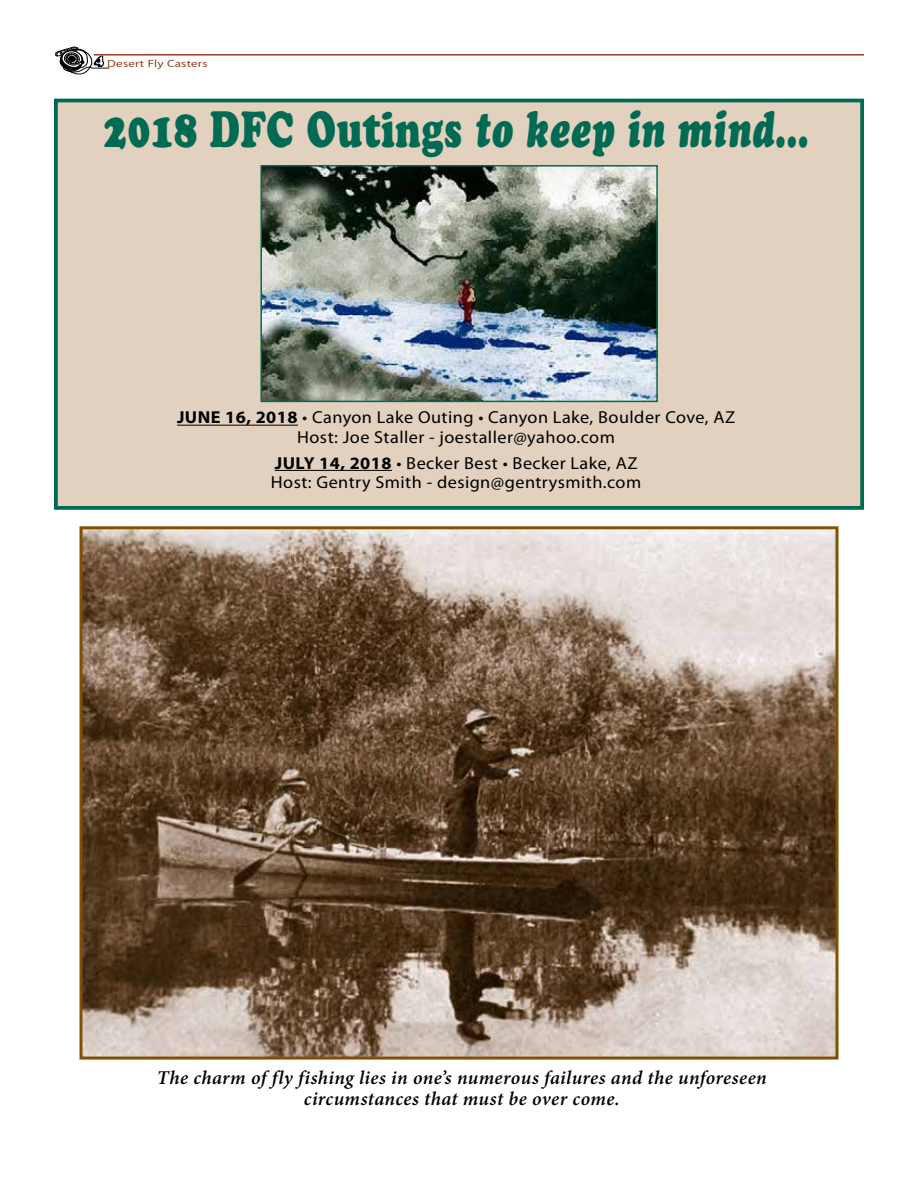
<style>
.page{position:relative;width:918px;height:1188px;background:#fff}
.page>*{position:absolute;margin:0;border:0;box-sizing:border-box;transform-origin:0 0}
.t1{font:italic 50.4px "Cooper Black Std";letter-spacing:.025em;color:#006a53;scale:.71 1}
.t2{font:italic 600 19.5px/21px "Minion Pro";letter-spacing:.02em;color:#000;text-align:center}
.t3{font:17.4px/19.6px "Myriad Pro";letter-spacing:.025em;color:#000;text-align:center;scale:1.05 1}
.t4{font:10.5px "Myriad Pro";letter-spacing:.015em;color:#933f22;scale:1.25 1}
.s1{font-style:normal}
.s2{font-weight:700}
</style>
<div class="page">
<svg style="left:55px;top:47px;width:55px;height:28px"></svg>
<hr style="left:94px;top:54px;width:770px;height:2px;background:#933f22">
<div style="left:54px;top:99px;width:810px;height:411px;background:#e1d1be;border:4px solid #006a53"></div>
<hr style="left:177px;top:425px;width:121px;height:1px;background:#000">
<hr style="left:275px;top:470px;width:117px;height:1px;background:#000">
<img style="left:263px;top:168px;width:392px;height:231px">
<div style="left:260px;top:165px;width:398px;height:237px;border:2px solid #006a53"></div>
<img style="left:84px;top:530px;width:750px;height:526px">
<div style="left:80px;top:526px;width:758px;height:534px;border:3px solid #815000"></div>
<p class="t4" style="left:107px;top:57px;width:82px">Desert Fly Casters</p>
<h1 class="t1" style="left:104px;top:98px;width:993px"><span class="s1">2018 DFC Outings</span> to keep in mind...</h1>
<p class="t3" style="left:177px;top:407px;width:533px"><span class="s2">JUNE 16, 2018</span> • Canyon Lake Outing • Canyon Lake, Boulder Cove, AZ<br>Host: Joe Staller - joestaller@yahoo.com</p>
<p class="t3" style="left:271px;top:453px;width:354px;text-align:left"><span class="s2">JULY 14, 2018</span> • Becker Best • Becker Lake, AZ<br>Host: Gentry Smith - design@gentrysmith.com</p>
<p class="t2" style="left:157px;top:1067px;width:611px">The charm of fly fishing lies in one’s numerous failures and the unforeseen circumstances that must be over come.</p>
</div>
